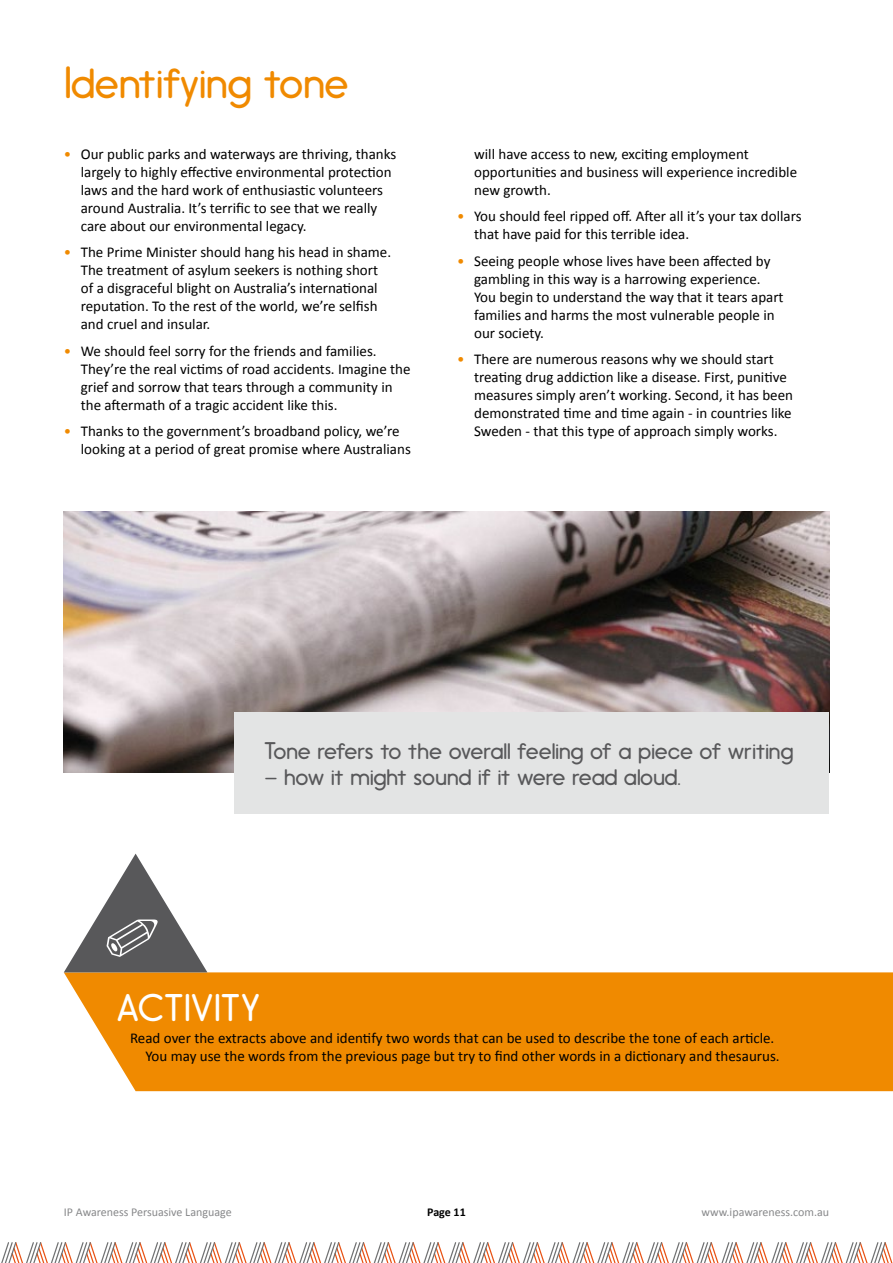
<style>
.page{position:relative;width:893px;height:1263px;background:#fff}
.page>*{position:absolute;margin:0;border:0;box-sizing:border-box;transform-origin:0 0}
.t1{font:300 42px "Hiruko Pro";color:#f08a00}
.t2{font:300 36px "Hiruko Pro";letter-spacing:.025em;color:#fff}
.t3{font:300 22.5px "Hiruko Pro";color:#58585a}
.t4{font:15px/18px "Calibri";color:#000}
.t5{font:12px "Calibri";color:#87888a}
.t6{font:700 12px "Calibri";letter-spacing:-.005em;color:#000}
.s1{color:#f08a00}
</style>
<div class="page">
<img style="left:64px;top:512px;width:765px;height:260px">
<svg style="left:1px;top:1242px;width:892px;height:21px"></svg>
<div style="left:235px;top:712px;width:594px;height:102px;background:#e3e4e4"></div>
<div style="left:64px;top:972px;width:829px;height:119px;background:#f08a00"></div>
<svg style="left:64px;top:854px;width:143px;height:118px"></svg>
<h1 class="t1" style="left:64px;top:57px;width:286px">Identifying tone</h1>
<p class="t4" style="left:81px;top:145px;width:317px;text-indent:-17px"><span class="s1">•</span> Our public parks and waterways are thriving, thanks largely to highly effective environmental protection laws and the hard work of enthusiastic volunteers around Australia. It’s terrific to see that we really care about our environmental legacy.</p>
<p class="t4" style="left:81px;top:243px;width:312px;text-indent:-17px"><span class="s1">•</span> The Prime Minister should hang his head in shame.<br>The treatment of asylum seekers is nothing short of a disgraceful blight on Australia’s international reputation. To the rest of the world, we’re selfish and cruel and insular.</p>
<p class="t4" style="left:81px;top:342px;width:331px;text-indent:-17px"><span class="s1">•</span> We should feel sorry for the friends and families.<br>They’re the real victims of road accidents. Imagine the grief and sorrow that tears through a community in the aftermath of a tragic accident like this.</p>
<p class="t4" style="left:81px;top:422px;width:332px;text-indent:-17px"><span class="s1">•</span> Thanks to the government’s broadband policy, we’re looking at a period of great promise where Australians</p>
<p class="t4" style="left:474px;top:145px;width:324px">will have access to new, exciting employment opportunities and business will experience incredible new growth.</p>
<p class="t4" style="left:474px;top:207px;width:329px;text-indent:-17px"><span class="s1">•</span> You should feel ripped off. After all it’s your tax dollars that have paid for this terrible idea.</p>
<p class="t4" style="left:474px;top:252px;width:311px;text-indent:-17px"><span class="s1">•</span> Seeing people whose lives have been affected by gambling in this way is a harrowing experience.<br>You begin to understand the way that it tears apart families and harms the most vulnerable people in our society.</p>
<p class="t4" style="left:474px;top:350px;width:320px;text-indent:-17px"><span class="s1">•</span> There are numerous reasons why we should start treating drug addiction like a disease. First, punitive measures simply aren’t working. Second, it has been demonstrated time and time again - in countries like Sweden - that this type of approach simply works.</p>
<h3 class="t3" style="left:264px;top:737px;width:530px">Tone refers to the overall feeling of a piece of writing</h3>
<h3 class="t3" style="left:264px;top:763px;width:418px">– how it might sound if it were read aloud.</h3>
<h2 class="t2" style="left:117px;top:986px;width:144px">ACTIVITY</h2>
<p class="t4" style="left:145px;top:1029px;width:636px;text-indent:-15px">Read over the extracts above and identify two words that can be used to describe the tone of each article.<br>You may use the words from the previous page but try to find other words in a dictionary and thesaurus.</p>
<p class="t5" style="left:64px;top:1204px;width:169px">IP Awareness Persuasive Language</p>
<p class="t6" style="left:427px;top:1204px;width:40px">Page 11</p>
<p class="t5" style="left:701px;top:1204px;width:129px">www.ipawareness.com.au</p>
</div>
